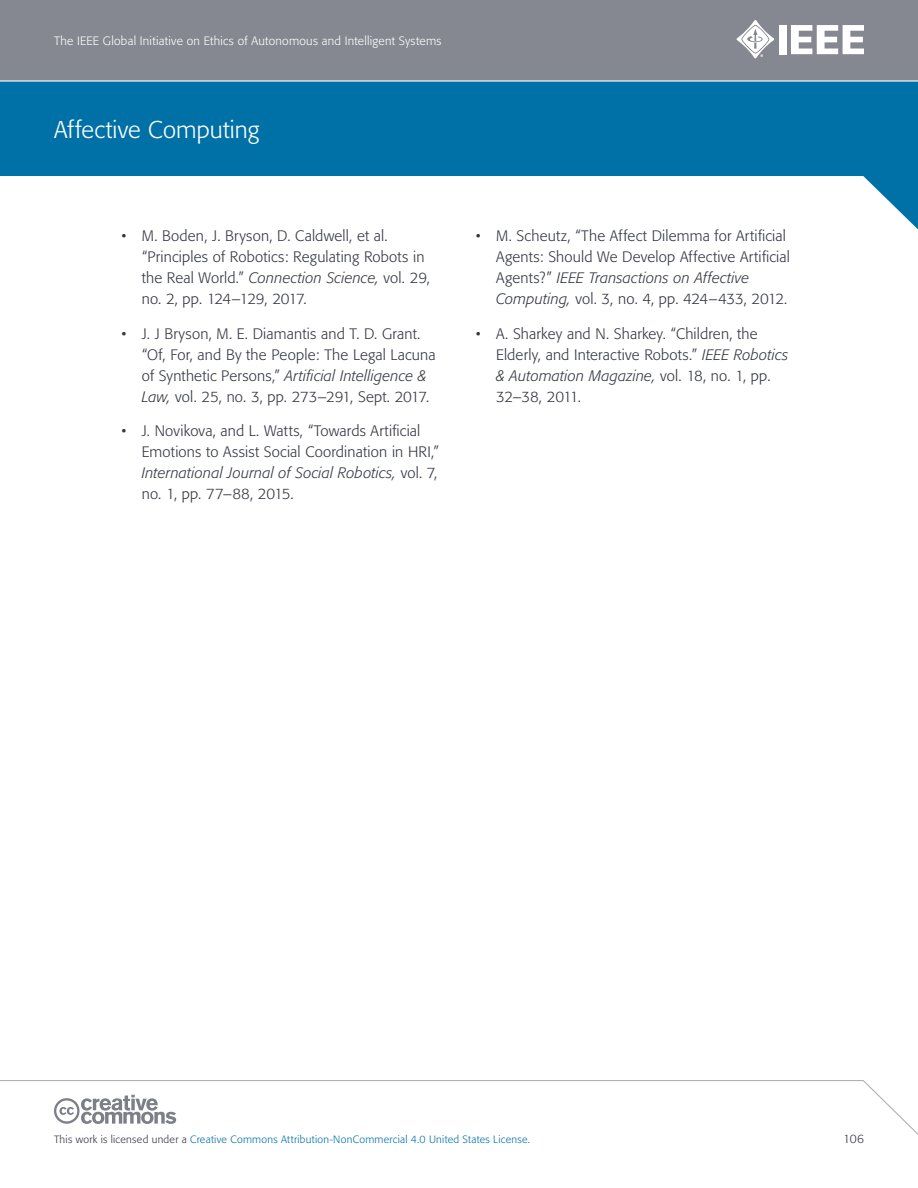
<style>
.page{position:relative;width:918px;height:1188px;background:#fff}
.page>*{position:absolute;margin:0;border:0;box-sizing:border-box;transform-origin:0 0}
.t1{font:300 24px "Formata";letter-spacing:.005em;color:#fff}
.t2{font:300 15px/21px "Formata";letter-spacing:.01em;color:#343741}
.t3{font:300 12px "Formata";letter-spacing:.02em;color:#fff}
.t4{font:300 12px "Formata";color:#343741}
.t5{font:300 10.5px "Formata";letter-spacing:.025em;color:#0071a6}
.s1{font-style:italic}
.s2{color:#343741}
</style>
<div class="page">
<div style="left:0;top:0;width:918px;height:81px;background:#868891"></div>
<svg style="left:0;top:82px;width:918px;height:147px;fill:#0071a6"></svg>
<svg style="left:0;top:1080px;width:918px;height:55px"></svg>
<hr style="left:0;top:80px;width:918px;height:2px;background:#fff">
<div style="left:779px;top:25px;width:8px;height:29px;background:#fff"></div>
<svg style="left:791px;top:25px;width:73px;height:29px"></svg>
<svg style="left:736px;top:20px;width:38px;height:38px"></svg>
<svg style="left:54px;top:1095px;width:122px;height:29px"></svg>
<p class="t3" style="left:54px;top:34px;width:389px">The IEEE Global Initiative on Ethics of Autonomous and Intelligent Systems</p>
<h1 class="t1" style="left:54px;top:115px;width:207px">Affective Computing</h1>
<p class="t2" style="left:142px;top:226px;width:290px;text-indent:-20px">• M. Boden, J. Bryson, D. Caldwell, et al. “Principles of Robotics: Regulating Robots in the Real World.” <span class="s1">Connection Science,</span> vol. 29, no. 2, pp. 124–129, 2017.</p>
<p class="t2" style="left:142px;top:323px;width:295px;text-indent:-20px">• J. J Bryson, M. E. Diamantis and T. D. Grant. “Of, For, and By the People: The Legal Lacuna of Synthetic Persons,” <span class="s1">Artificial Intelligence &amp; Law,</span> vol. 25, no. 3, pp. 273–291, Sept. 2017.</p>
<p class="t2" style="left:142px;top:421px;width:299px;text-indent:-20px">• J. Novikova, and L. Watts, “Towards Artificial Emotions to Assist Social Coordination in HRI,” <span class="s1">International Journal of Social Robotics,</span> vol. 7, no. 1, pp. 77–88, 2015.</p>
<p class="t2" style="left:496px;top:226px;width:295px;text-indent:-20px">• M. Scheutz, “The Affect Dilemma for Artificial Agents: Should We Develop Affective Artificial Agents?” <span class="s1">IEEE Transactions on Affective Computing,</span> vol. 3, no. 4, pp. 424–433, 2012.</p>
<p class="t2" style="left:496px;top:323px;width:294px;text-indent:-20px">• A. Sharkey and N. Sharkey. “Children, the Elderly, and Interactive Robots.” <span class="s1">IEEE Robotics &amp; Automation Magazine,</span> vol. 18, no. 1, pp.<br>32–38, 2011.</p>
<p class="t5" style="left:54px;top:1133px;width:478px"><span class="s2">This work is licensed under a</span> Creative Commons Attribution-NonCommercial 4.0 United States License.</p>
<p class="t4" style="left:843px;top:1132px;width:22px">106</p>
</div>
